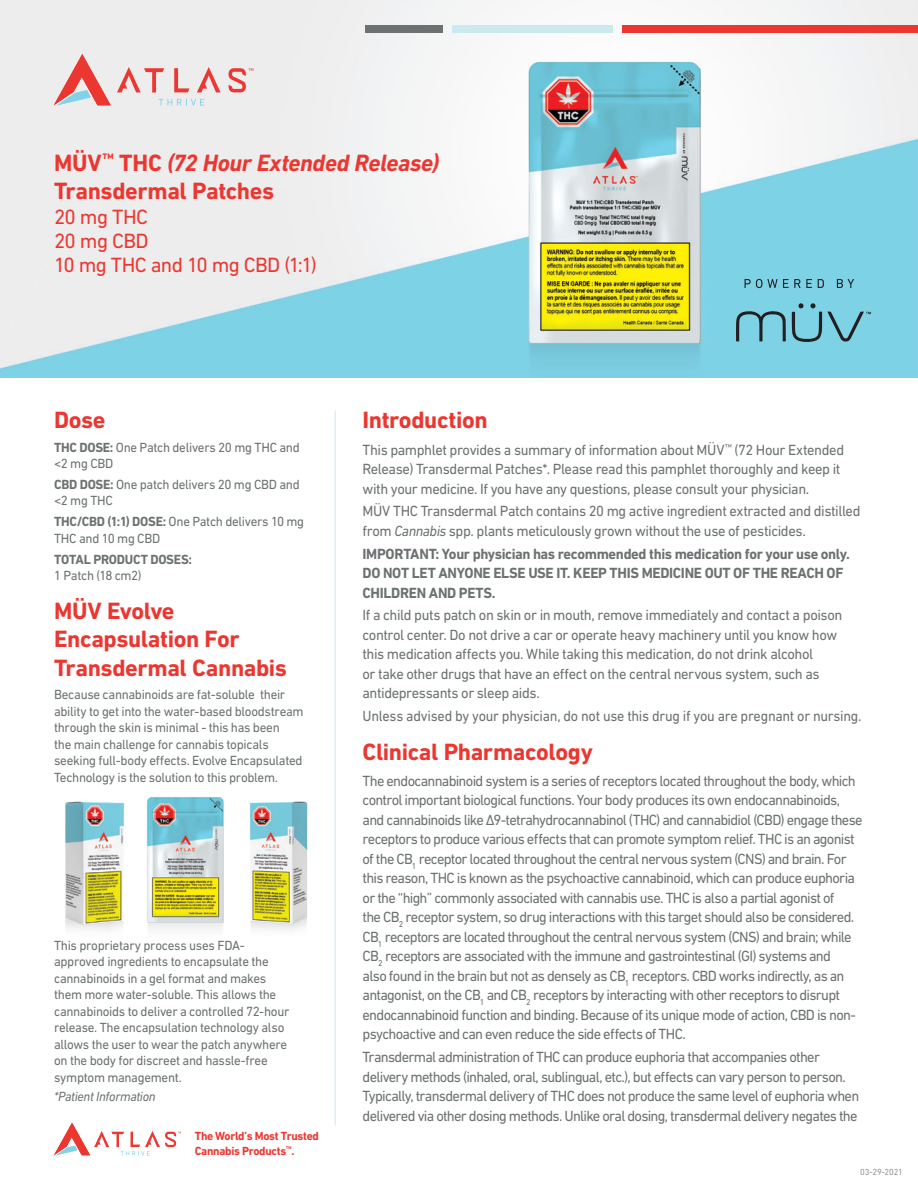
<style>
.page{position:relative;width:918px;height:1188px;background:#fff}
.page>*{position:absolute;margin:0;border:0;box-sizing:border-box;transform-origin:0 0}
.t1{font:700 24px/28.5px "DIN Next LT Pro";letter-spacing:-.015em;color:#ec3731}
.t2{font:21px/24px "DIN Next LT Pro";letter-spacing:-.03em;color:#ec3731}
.t3{font:15px/19.5px "DIN Next LT Pro";letter-spacing:-.045em;color:#6c7172}
.t4{font:700 15px/19.5px "DIN Next LT Pro";letter-spacing:-.025em;color:#6c7172}
.t5{font:15px "DIN Next LT Pro";letter-spacing:-.02em;color:#6c7172;scale:.95 1}
.t6{font:13.5px/16.5px "DIN Next LT Pro";letter-spacing:-.025em;color:#6c7172}
.t7{font:italic 13.5px "DIN Next LT Pro";letter-spacing:-.03em;color:#6c7172}
.t8{font:700 13.5px "DIN Next LT Pro";letter-spacing:-.02em;color:#6c7172}
.t9{font:700 12px/15px "DIN Next LT Pro";letter-spacing:-.025em;color:#ec3731}
.t10{font:9px "DIN Next LT Pro";letter-spacing:-.015em;color:#939598}
.s1{font-style:italic}
.s2{font-weight:700}
</style>
<div class="page">
<img style="left:0;top:0;width:918px;height:378px">
<div style="left:452px;top:25px;width:161px;height:7px;background:#cbeaf0"></div>
<div style="left:365px;top:25px;width:78px;height:7px;background:#6c7172"></div>
<div style="left:622px;top:25px;width:296px;height:7px;background:#ec3731"></div>
<svg style="left:54px;top:1123px;width:127px;height:32px"></svg>
<img style="left:250px;top:801px;width:58px;height:129px">
<img style="left:65px;top:801px;width:59px;height:129px">
<img style="left:147px;top:797px;width:77px;height:132px">
<hr style="left:335px;top:410px;width:1px;height:715px;background:#cbeaf0">
<svg style="left:174px;top:68px;width:15px;height:24px"></svg>
<svg style="left:197px;top:67px;width:24px;height:25px"></svg>
<svg style="left:228px;top:68px;width:25px;height:24px"></svg>
<svg style="left:117px;top:67px;width:47px;height:25px"></svg>
<svg style="left:54px;top:54px;width:57px;height:51px"></svg>
<svg style="left:159px;top:99px;width:45px;height:7px"></svg>
<svg style="left:745px;top:279px;width:109px;height:9px"></svg>
<svg style="left:736px;top:303px;width:135px;height:39px"></svg>
<h1 class="t1" style="left:54px;top:149px;width:387px">MÜV<sup>™</sup> THC <span class="s1">(72 Hour Extended Release)<br></span>Transdermal Patches</h1>
<h2 class="t2" style="left:54px;top:204px;width:264px">20 mg THC<br>20 mg CBD<br>10 mg THC and 10 mg CBD (1:1)</h2>
<h1 class="t1" style="left:54px;top:406px;width:53px">Dose</h1>
<p class="t6" style="left:54px;top:439px;width:247px"><span class="s2">THC DOSE:</span> One Patch delivers 20 mg THC and &lt;2 mg CBD</p>
<p class="t6" style="left:54px;top:476px;width:247px"><span class="s2">CBD DOSE:</span> One patch delivers 20 mg CBD and &lt;2 mg THC</p>
<p class="t6" style="left:54px;top:513px;width:252px"><span class="s2">THC/CBD (1:1) DOSE:</span> One Patch delivers 10 mg<br>THC and 10 mg CBD</p>
<p class="t8" style="left:54px;top:551px;width:140px">TOTAL PRODUCT DOSES:</p>
<p class="t6" style="left:54px;top:567px;width:89px">1 Patch (18 cm2)</p>
<h1 class="t1" style="left:54px;top:596px;width:234px">MÜV Evolve<br>Encapsulation For<br>Transdermal Cannabis</h1>
<p class="t6" style="left:54px;top:686px;width:251px">Because cannabinoids are fat-soluble their ability to get into the water-based bloodstream through the skin is minimal - this has been<br>the main challenge for cannabis topicals seeking full-body effects. Evolve Encapsulated Technology is the solution to this problem.</p>
<p class="t6" style="left:54px;top:937px;width:237px">This proprietary process uses FDA&shy;approved ingredients to encapsulate the cannabinoids in a gel format and makes them more water-soluble. This allows the cannabinoids to deliver a controlled 72-hour release. The encapsulation technology also allows the user to wear the patch anywhere on the body for discreet and hassle-free symptom management.</p>
<p class="t7" style="left:54px;top:1089px;width:103px">*Patient Information</p>
<p class="t9" style="left:195px;top:1128px;width:126px">The World’s Most Trusted<br>Cannabis Products<sup>™</sup>.</p>
<h1 class="t1" style="left:363px;top:406px;width:127px">Introduction</h1>
<p class="t3" style="left:363px;top:440px;width:483px">This pamphlet provides a summary of information about MÜV<sup>™</sup> (72 Hour Extended<br>Release) Transdermal Patches*. Please read this pamphlet thoroughly and keep it with your medicine. If you have any questions, please consult your physician.</p>
<p class="t3" style="left:363px;top:501px;width:500px">MÜV THC Transdermal Patch contains 20 mg active ingredient extracted and distilled from <span class="s1">Cannabis</span> spp. plants meticulously grown without the use of pesticides.</p>
<p class="t4" style="left:363px;top:544px;width:489px">IMPORTANT: Your physician has recommended this medication for your use only.<br>DO NOT LET ANYONE ELSE USE IT. KEEP THIS MEDICINE OUT OF THE REACH OF<br>CHILDREN AND PETS.</p>
<p class="t3" style="left:363px;top:605px;width:481px">If a child puts patch on skin or in mouth, remove immediately and contact a poison control center. Do not drive a car or operate heavy machinery until you know how this medication affects you. While taking this medication, do not drink alcohol<br>or take other drugs that have an effect on the central nervous system, such as antidepressants or sleep aids.</p>
<p class="t5" style="left:363px;top:707px;width:527px">Unless advised by your physician, do not use this drug if you are pregnant or nursing.</p>
<h1 class="t1" style="left:363px;top:737px;width:232px">Clinical Pharmacology</h1>
<p class="t3" style="left:363px;top:771px;width:502px">The endocannabinoid system is a series of receptors located throughout the body, which control important biological functions. Your body produces its own endocannabinoids, and cannabinoids like Δ9-tetrahydrocannabinol (THC) and cannabidiol (CBD) engage these receptors to produce various effects that can promote symptom relief. THC is an agonist of the CB<sub>1</sub> receptor located throughout the central nervous system (CNS) and brain. For this reason, THC is known as the psychoactive cannabinoid, which can produce euphoria or the “high” commonly associated with cannabis use. THC is also a partial agonist of<br>the CB<sub>2</sub> receptor system, so drug interactions with this target should also be considered.<br>CB<sub>1</sub> receptors are located throughout the central nervous system (CNS) and brain; while CB<sub>2</sub> receptors are associated with the immune and gastrointestinal (GI) systems and<br>also found in the brain but not as densely as CB<sub>1</sub> receptors. CBD works indirectly, as an antagonist, on the CB<sub>1</sub> and CB<sub>2</sub> receptors by interacting with other receptors to disrupt endocannabinoid function and binding. Because of its unique mode of action, CBD is non&shy;psychoactive and can even reduce the side effects of THC.</p>
<p class="t3" style="left:363px;top:1047px;width:498px">Transdermal administration of THC can produce euphoria that accompanies other delivery methods (inhaled, oral, sublingual, etc.), but effects can vary person to person.<br>Typically, transdermal delivery of THC does not produce the same level of euphoria when delivered via other dosing methods. Unlike oral dosing, transdermal delivery negates the</p>
<p class="t10" style="left:860px;top:1166px;width:44px">03-29-2021</p>
</div>
